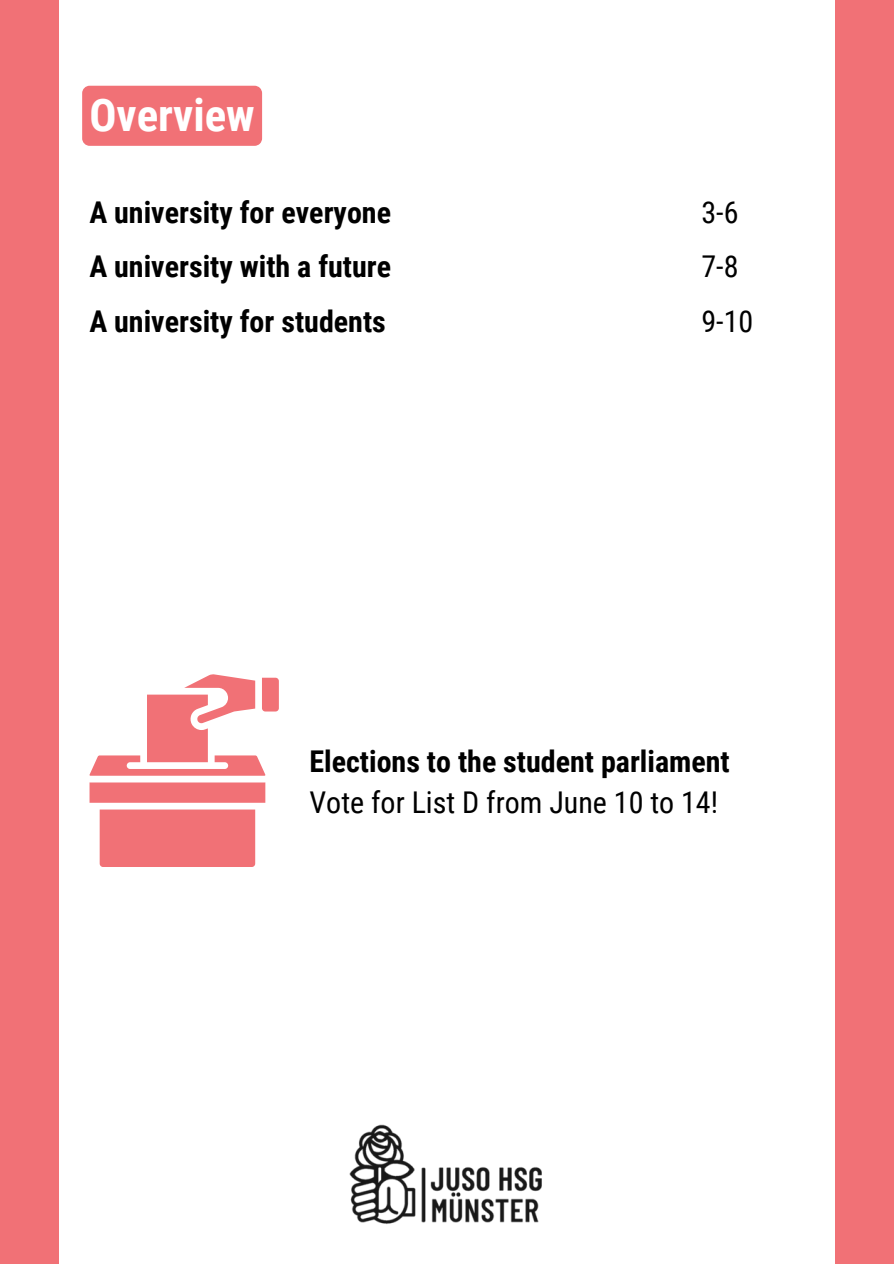
<style>
.page{position:relative;width:894px;height:1264px;background:#fff}
.page>*{position:absolute;margin:0;border:0;box-sizing:border-box;transform-origin:0 0}
.t1{font:700 45px "Roboto Condensed";color:#fff}
.t2{font:700 30px "Roboto Condensed";color:#000}
.t3{font:30px "Roboto Condensed";color:#000}
</style>
<div class="page">
<div style="left:0;top:0;width:59px;height:1263px;background:#f17176"></div>
<div style="left:834px;top:0;width:59px;height:1263px;background:#f17176"></div>
<div style="left:100px;top:809px;width:155px;height:57px;background:#f17176"></div>
<div style="left:89px;top:782px;width:176px;height:20px;background:#f17176"></div>
<svg style="left:89px;top:674px;width:189px;height:101px"></svg>
<div style="left:82px;top:86px;width:180px;height:60px;background:#f17176"></div>
<img style="left:349px;top:1124px;width:193px;height:100px">
<h1 class="t1" style="left:89px;top:89px;width:167px">Overview</h1>
<h2 class="t2" style="left:89px;top:195px;width:303px">A university for everyone</h2>
<h2 class="t2" style="left:89px;top:249px;width:303px">A university with a future</h2>
<h2 class="t2" style="left:89px;top:304px;width:298px">A university for students</h2>
<p class="t3" style="left:701px;top:195px;width:39px">3-6</p>
<p class="t3" style="left:701px;top:249px;width:39px">7-8</p>
<p class="t3" style="left:701px;top:304px;width:53px">9-10</p>
<p class="t2" style="left:309px;top:743px;width:422px">Elections to the student parliament</p>
<p class="t3" style="left:309px;top:785px;width:410px">Vote for List D from June 10 to 14!</p>
</div>
